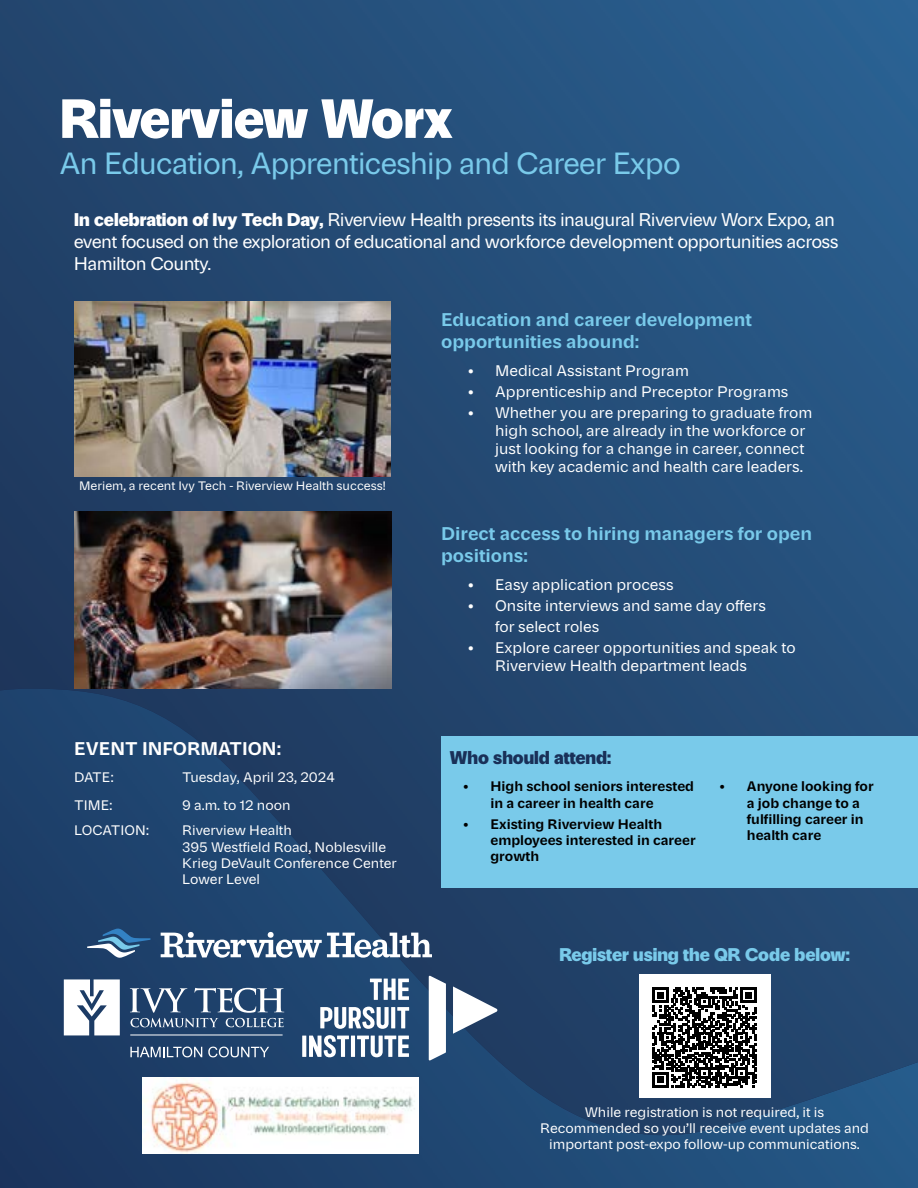
<style>
.page{position:relative;width:918px;height:1188px;background:#fff}
.page>*{position:absolute;margin:0;border:0;box-sizing:border-box;transform-origin:0 0}
.t1{font:900 54px "Parabolica";color:#fff}
.t2{font:30px "Parabolica";color:#79caea}
.t3{font:18px/21.6px "Parabolica";color:#fff}
.t4{font:700 18px/21.6px "Parabolica Text";color:#79caea}
.t5{font:900 18px "Parabolica";color:#79caea}
.t6{font:700 18px "Parabolica Text";color:#fff}
.t7{font:900 18px "Parabolica";color:#193058}
.t8{font:15px/18px "Parabolica Text";color:#fff}
.t9{font:13.5px/16.2px "Parabolica Text";color:#fff}
.t10{font:700 13.5px/16.2px "Parabolica Text";color:#000}
.t11{font:12px "Parabolica Text";color:#fff}
.s1{font-weight:900}
</style>
<div class="page">
<svg style="left:700px;top:0;width:218px;height:689px;fill:#275784"></svg>
<img style="left:0;top:689px;width:918px;height:499px">
<img style="left:0;top:0;width:700px;height:1135px">
<svg style="left:87px;top:929px;width:63px;height:29px"></svg>
<svg style="left:161px;top:932px;width:271px;height:26px"></svg>
<img style="left:75px;top:512px;width:316px;height:177px">
<div style="left:442px;top:736px;width:476px;height:151px;background:#79caea"></div>
<svg style="left:453px;top:986px;width:45px;height:48px"></svg>
<svg style="left:429px;top:976px;width:17px;height:85px"></svg>
<svg style="left:370px;top:979px;width:39px;height:21px"></svg>
<svg style="left:320px;top:1007px;width:69px;height:22px"></svg>
<svg style="left:391px;top:1007px;width:4px;height:21px"></svg>
<svg style="left:397px;top:1007px;width:12px;height:21px"></svg>
<svg style="left:302px;top:1036px;width:4px;height:21px"></svg>
<svg style="left:309px;top:1035px;width:40px;height:22px"></svg>
<hr style="left:351px;top:1036px;width:4px;height:21px;background:#fff">
<svg style="left:357px;top:1036px;width:52px;height:21px"></svg>
<img style="left:142px;top:1077px;width:277px;height:76px">
<img style="left:74px;top:301px;width:317px;height:175px">
<svg style="left:64px;top:979px;width:56px;height:56px"></svg>
<svg style="left:130px;top:988px;width:154px;height:39px"></svg>
<svg style="left:130px;top:1047px;width:72px;height:10px"></svg>
<svg style="left:208px;top:1047px;width:61px;height:10px"></svg>
<div style="left:639px;top:974px;width:131px;height:124px;background:#fff"></div>
<svg style="left:652px;top:988px;width:105px;height:100px"></svg>
<h1 class="t1" style="left:60px;top:79px;width:394px">Riverview Worx</h1>
<h2 class="t2" style="left:60px;top:142px;width:622px">An Education, Apprenticeship and Career Expo</h2>
<p class="t3" style="left:74px;top:208px;width:766px"><span class="s1">In celebration of Ivy Tech Day,</span> Riverview Health presents its inaugural Riverview Worx Expo, an event focused on the exploration of educational and workforce development opportunities across<br>Hamilton County.</p>
<p class="t11" style="left:79px;top:477px;width:308px">Meriem, a recent Ivy Tech - Riverview Health success!</p>
<p class="t6" style="left:74px;top:735px;width:209px">EVENT INFORMATION:</p>
<p class="t9" style="left:74px;top:768px;width:41px">DATE:</p>
<p class="t9" style="left:182px;top:768px;width:154px">Tuesday, April 23, 2024</p>
<p class="t9" style="left:74px;top:796px;width:40px">TIME:</p>
<p class="t9" style="left:182px;top:796px;width:110px">9 a.m. to 12 noon</p>
<p class="t9" style="left:74px;top:822px;width:77px">LOCATION:</p>
<p class="t9" style="left:182px;top:822px;width:216px">Riverview Health<br>395 Westfield Road, Noblesville<br>Krieg DeVault Conference Center<br>Lower Level</p>
<p class="t4" style="left:441px;top:307px;width:312px">Education and career development opportunities abound:</p>
<p class="t8" style="left:468px;top:361px;width:222px">• Medical Assistant Program</p>
<p class="t8" style="left:468px;top:382px;width:322px">• Apprenticeship and Preceptor Programs</p>
<p class="t8" style="left:495px;top:403px;width:319px;text-indent:-27px">• Whether you are preparing to graduate from high school, are already in the workforce or just looking for a change in career, connect with key academic and health care leaders.</p>
<p class="t4" style="left:441px;top:522px;width:372px">Direct access to hiring managers for open positions:</p>
<p class="t8" style="left:468px;top:575px;width:207px">• Easy application process</p>
<p class="t8" style="left:495px;top:594px;width:272px;line-height:21px;text-indent:-27px">• Onsite interviews and same day offers for select roles</p>
<p class="t8" style="left:495px;top:638px;width:302px;text-indent:-27px">• Explore career opportunities and speak to<br>Riverview Health department leads</p>
<p class="t7" style="left:450px;top:745px;width:163px">Who should attend:</p>
<p class="t10" style="left:490px;top:778px;width:205px;text-indent:-27px">• High school seniors interested in a career in health care</p>
<p class="t10" style="left:490px;top:815px;width:207px;text-indent:-27px">• Existing Riverview Health employees interested in career growth</p>
<p class="t10" style="left:747px;top:778px;width:128px;text-indent:-27px">• Anyone looking for a job change to a fulfilling career in health care</p>
<p class="t5" style="left:559px;top:941px;width:292px">Register using the QR Code below:</p>
<p class="t9" style="left:540px;top:1103px;width:330px;text-align:center">While registration is not required, it is<br>Recommended so you’ll receive event updates and important post-expo follow-up communications.</p>
</div>
